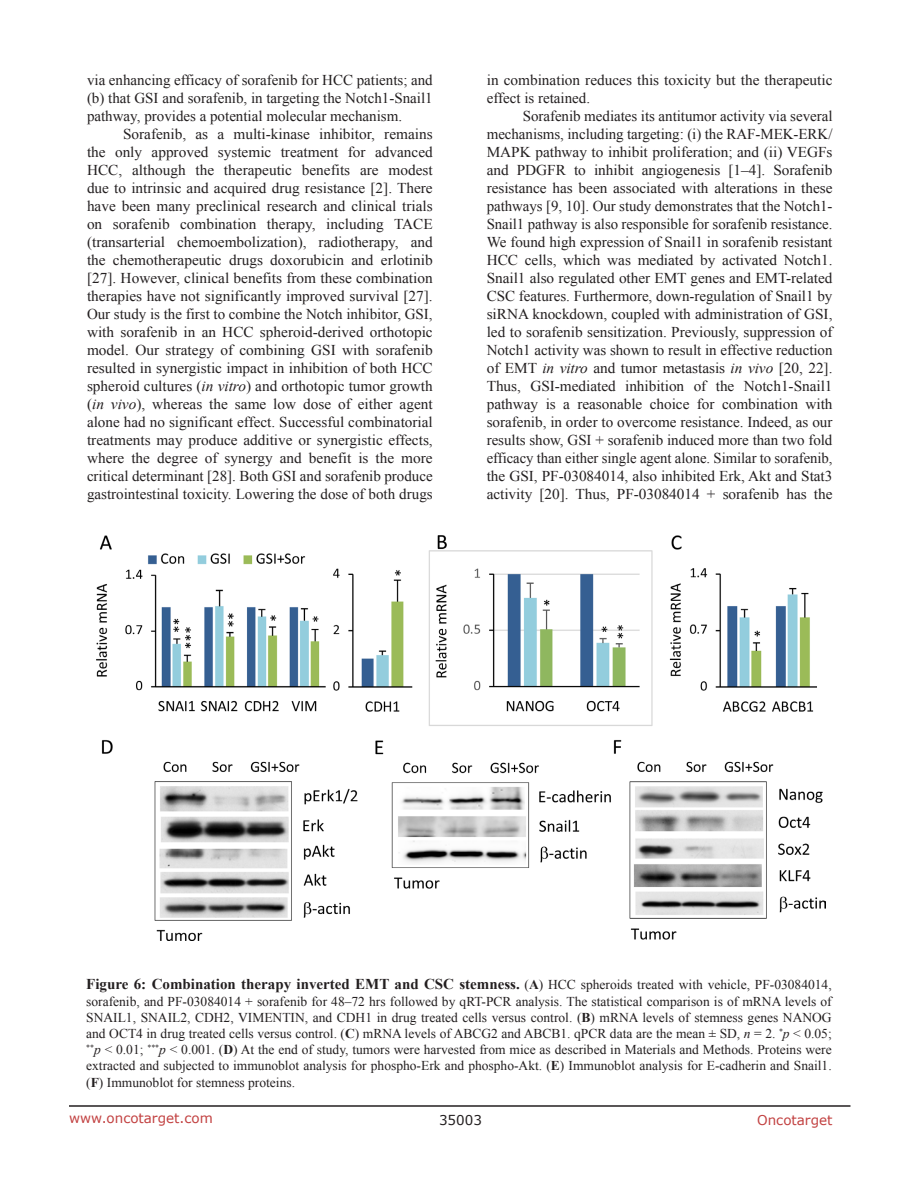
<style>
.page{position:relative;width:918px;height:1188px;background:#fff}
.page>*{position:absolute;margin:0;border:0;box-sizing:border-box;transform-origin:0 0}
.BodyText{font:15px/18px "Times New Roman";color:#231f20;text-align:justify}
.Figuretrx{font:700 15px "Times New Roman";color:#231f20}
.Figuretrx-2{font:13.5px/16.2px "Times New Roman";color:#231f20;text-align:justify}
.t1{font:13.5px "Verdana";color:#c24141}
.t2{font:13.5px "Verdana";color:#231f20}
.s1{font-style:italic}
.s2{font-weight:400;font-size:13.5px}
.s3{font-size:13.5px}
.s4{font-weight:700}
</style>
<div class="page">
<hr style="left:69px;top:1105px;width:781px;height:2px;background:#231f20">
<img style="left:97px;top:535px;width:729px;height:406px">
<p class="BodyText" style="left:87px;top:71px;width:347px">via enhancing efficacy of sorafenib for HCC patients; and (b) that GSI and sorafenib, in targeting the Notch1-Snail1 pathway, provides a potential molecular mechanism.</p>
<p class="BodyText" style="left:87px;top:125px;width:347px;text-indent:36px">Sorafenib, as a multi-kinase inhibitor, remains the only approved systemic treatment for advanced HCC, although the therapeutic benefits are modest due to intrinsic and acquired drug resistance [2]. There have been many preclinical research and clinical trials on sorafenib combination therapy, including TACE (transarterial chemoembolization), radiotherapy, and the chemotherapeutic drugs doxorubicin and erlotinib [27]. However, clinical benefits from these combination therapies have not significantly improved survival [27].<br>Our study is the first to combine the Notch inhibitor, GSI, with sorafenib in an HCC spheroid-derived orthotopic model. Our strategy of combining GSI with sorafenib resulted in synergistic impact in inhibition of both HCC spheroid cultures (<span class="s1">in vitro</span>) and orthotopic tumor growth (<span class="s1">in vivo</span>), whereas the same low dose of either agent alone had no significant effect. Successful combinatorial treatments may produce additive or synergistic effects, where the degree of synergy and benefit is the more critical determinant [28]. Both GSI and sorafenib produce gastrointestinal toxicity. Lowering the dose of both drugs</p>
<p class="BodyText" style="left:487px;top:71px;width:347px">in combination reduces this toxicity but the therapeutic effect is retained.</p>
<p class="BodyText" style="left:487px;top:107px;width:347px;text-indent:36px">Sorafenib mediates its antitumor activity via several mechanisms, including targeting: (i) the RAF-MEK-ERK/ MAPK pathway to inhibit proliferation; and (ii) VEGFs and PDGFR to inhibit angiogenesis [1–4]. Sorafenib resistance has been associated with alterations in these pathways [9, 10]. Our study demonstrates that the Notch1- Snail1 pathway is also responsible for sorafenib resistance.<br>We found high expression of Snail1 in sorafenib resistant HCC cells, which was mediated by activated Notch1.<br>Snail1 also regulated other EMT genes and EMT-related CSC features. Furthermore, down-regulation of Snail1 by siRNA knockdown, coupled with administration of GSI, led to sorafenib sensitization. Previously, suppression of Notch1 activity was shown to result in effective reduction of EMT <span class="s1">in vitro</span> and tumor metastasis <span class="s1">in vivo</span> [20, 22].<br>Thus, GSI-mediated inhibition of the Notch1-Snail1 pathway is a reasonable choice for combination with sorafenib, in order to overcome resistance. Indeed, as our results show, GSI + sorafenib induced more than two fold efficacy than either single agent alone. Similar to sorafenib, the GSI, PF-03084014, also inhibited Erk, Akt and Stat3 activity [20]. Thus, PF-03084014 + sorafenib has the</p>
<p class="Figuretrx" style="left:86px;top:974px;width:747px">Figure 6: Combination therapy inverted EMT and CSC stemness. <span class="s2">(</span><span class="s3">A</span><span class="s2">) HCC spheroids treated with vehicle, PF-03084014,</span></p>
<p class="Figuretrx-2" style="left:86px;top:993px;width:747px">sorafenib, and PF-03084014 + sorafenib for 48–72 hrs followed by qRT-PCR analysis. The statistical comparison is of mRNA levels of SNAIL1, SNAIL2, CDH2, VIMENTIN, and CDH1 in drug treated cells versus control. (<span class="s4">B</span>) mRNA levels of stemness genes NANOG and OCT4 in drug treated cells versus control. (<span class="s4">C</span>) mRNA levels of ABCG2 and ABCB1. qPCR data are the mean ± SD, <span class="s1">n</span> = 2. <sup>*</sup><span class="s1">p</span> &lt; 0.05; <sup>**</sup><span class="s1">p</span> &lt; 0.01; <sup>***</sup><span class="s1">p</span> &lt; 0.001. (<span class="s4">D</span>) At the end of study, tumors were harvested from mice as described in Materials and Methods. Proteins were extracted and subjected to immunoblot analysis for phospho-Erk and phospho-Akt. (<span class="s4">E</span>) Immunoblot analysis for E-cadherin and Snail1. (<span class="s4">F</span>) Immunoblot for stemness proteins.</p>
<p class="t1" style="left:69px;top:1109px;width:145px">www.oncotarget.com</p>
<p class="t2" style="left:439px;top:1111px;width:44px">35003</p>
<p class="t1" style="left:757px;top:1111px;width:77px">Oncotarget</p>
</div>
